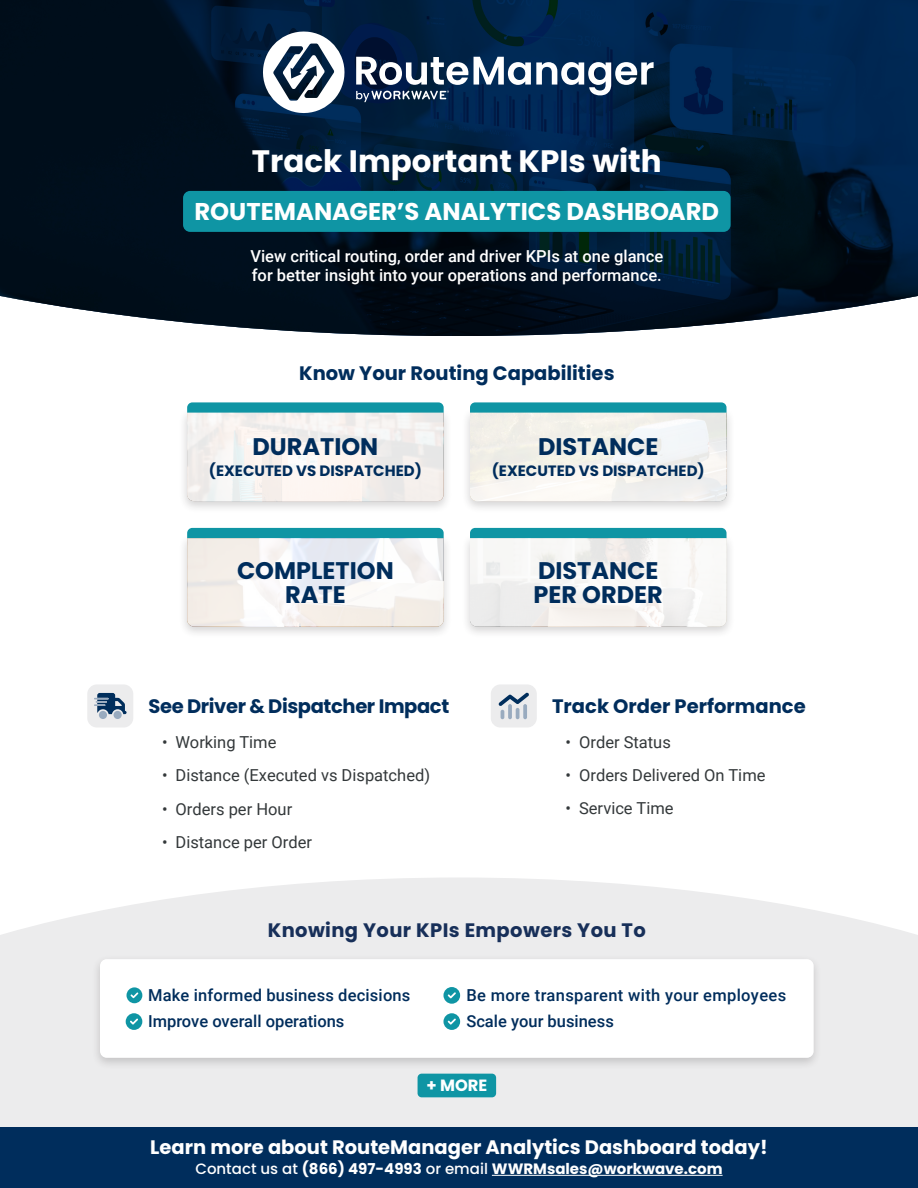
<style>
.page{position:relative;width:918px;height:1188px;background:#fff}
.page>*{position:absolute;margin:0;border:0;box-sizing:border-box;transform-origin:0 0}
.t1{font:700 30.9px "Poppins";color:#fff}
.t2{font:700 24.3px "Poppins";color:#fff}
.t3{font:700 24px/24px "Poppins";color:#002d5c}
.t4{font:700 19.5px "Poppins";color:#fff}
.t5{font:700 19.5px "Poppins";color:#002d5c}
.t6{font:700 19.5px "Poppins";letter-spacing:.02em;color:#172f59}
.t7{font:700 19.5px "Poppins";letter-spacing:-.02em;color:#002d5c}
.t8{font:16.5px "Roboto";color:#33383a}
.t9{font:500 16.5px "Roboto";letter-spacing:.01em;color:#002d5c}
.t10{font:500 16.5px "Roboto";color:#fff}
.t11{font:700 16.35px "Poppins";color:#fff}
.t12{font:700 15px "Poppins";color:#fff}
.t13{font:700 15px "Poppins";color:#002d5c}
.s1{font-weight:500}
</style>
<div class="page">
<svg style="left:0;top:878px;width:918px;height:250px;background:#ececee"></svg>
<img style="left:0;top:0;width:918px;height:336px">
<div style="left:0;top:1128px;width:918px;height:60px;background:#002d5c"></div>
<hr style="left:492px;top:1175px;width:231px;height:1px;background:#fff">
<svg style="left:474px;top:57px;width:180px;height:38px"></svg>
<svg style="left:356px;top:57px;width:112px;height:45px"></svg>
<svg style="left:260px;top:29px;width:87px;height:87px"></svg>
<div style="left:183px;top:191px;width:548px;height:41px;background:#0f95a4;border-radius:7px"></div>
<div style="left:91px;top:954px;width:731px;height:116px;background:#231f20;opacity:.2"></div>
<div style="left:100px;top:959px;width:714px;height:99px;background:#fff;border-radius:7px"></div>
<svg style="left:127px;top:987px;width:15px;height:16px"></svg>
<svg style="left:126px;top:1013px;width:16px;height:17px"></svg>
<svg style="left:443px;top:987px;width:17px;height:17px"></svg>
<svg style="left:443px;top:1013px;width:17px;height:17px"></svg>
<div style="left:418px;top:1074px;width:78px;height:23px;background:#0f95a4;border-radius:4px"></div>
<div style="left:87px;top:684px;width:46px;height:44px;background:#ececed;border-radius:10px"></div>
<div style="left:491px;top:684px;width:46px;height:44px;background:#ececed;border-radius:10px"></div>
<svg style="left:94px;top:693px;width:33px;height:26px"></svg>
<svg style="left:498px;top:693px;width:31px;height:26px"></svg>
<svg style="left:523px;top:704px;width:4px;height:15px"></svg>
<div style="left:178px;top:408px;width:274px;height:105px;background:#231f20;opacity:.2"></div>
<div style="left:461px;top:408px;width:274px;height:105px;background:#231f20;opacity:.2"></div>
<div style="left:461px;top:533px;width:274px;height:106px;background:#231f20;opacity:.2"></div>
<div style="left:178px;top:533px;width:274px;height:106px;background:#231f20;opacity:.2"></div>
<svg style="left:187px;top:402px;width:257px;height:99px"></svg>
<svg style="left:187px;top:528px;width:257px;height:99px"></svg>
<svg style="left:470px;top:402px;width:257px;height:99px"></svg>
<svg style="left:470px;top:528px;width:257px;height:99px"></svg>
<p class="t1" style="left:252px;top:143px;width:411px">Track Important KPIs with</p>
<p class="t2" style="left:194px;top:197px;width:526px">ROUTEMANAGER’S ANALYTICS DASHBOARD</p>
<p class="t10" style="left:250px;top:244px;width:414px">View critical routing, order and driver KPIs at one glance</p>
<p class="t10" style="left:252px;top:264px;width:412px">for better insight into your operations and performance.</p>
<p class="t5" style="left:299px;top:362px;width:317px">Know Your Routing Capabilities</p>
<p class="t3" style="left:252px;top:435px;width:127px">DURATION</p>
<p class="t13" style="left:209px;top:462px;width:214px">(EXECUTED VS DISPATCHED)</p>
<p class="t3" style="left:237px;top:559px;width:158px;text-align:center">COMPLETION<br>RATE</p>
<p class="t7" style="left:149px;top:695px;width:302px">See Driver &amp; Dispatcher Impact</p>
<p class="t8" style="left:162px;top:730px;width:116px">• Working Time</p>
<p class="t8" style="left:162px;top:764px;width:270px">• Distance (Executed vs Dispatched)</p>
<p class="t8" style="left:162px;top:797px;width:132px">• Orders per Hour</p>
<p class="t8" style="left:162px;top:830px;width:152px">• Distance per Order</p>
<p class="t3" style="left:538px;top:435px;width:122px">DISTANCE</p>
<p class="t13" style="left:492px;top:462px;width:214px">(EXECUTED VS DISPATCHED)</p>
<p class="t3" style="left:534px;top:559px;width:131px">DISTANCE<br>PER ORDER</p>
<p class="t5" style="left:552px;top:695px;width:255px">Track Order Performance</p>
<p class="t8" style="left:566px;top:730px;width:107px">• Order Status</p>
<p class="t8" style="left:566px;top:764px;width:201px">• Orders Delivered On Time</p>
<p class="t8" style="left:566px;top:797px;width:109px">• Service Time</p>
<p class="t6" style="left:268px;top:919px;width:380px">Knowing Your KPIs Empowers You To</p>
<p class="t9" style="left:148px;top:984px;width:264px">Make informed business decisions</p>
<p class="t9" style="left:148px;top:1010px;width:198px">Improve overall operations</p>
<p class="t9" style="left:466px;top:984px;width:321px">Be more transparent with your employees</p>
<p class="t9" style="left:466px;top:1010px;width:149px">Scale your business</p>
<p class="t11" style="left:426px;top:1076px;width:62px">+ MORE</p>
<p class="t4" style="left:150px;top:1136px;width:619px">Learn more about RouteManager Analytics Dashboard today!</p>
<p class="t12" style="left:195px;top:1160px;width:529px"><span class="s1">Contact us at</span> (866) 497-4993 <span class="s1">or email</span> WWRMsales@workwave.com</p>
</div>
